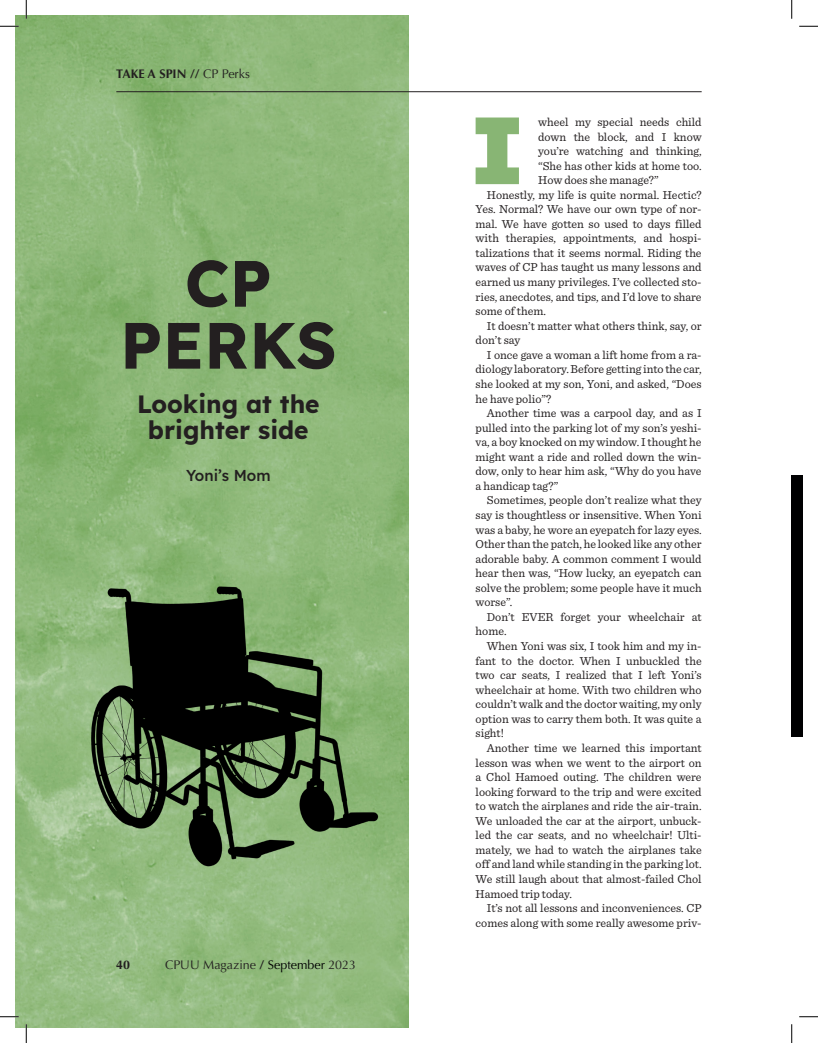
<style>
.page{position:relative;width:818px;height:1043px;background:#fff}
.page>*{position:absolute;margin:0;border:0;box-sizing:border-box;transform-origin:0 0}
.t1{font:900 95.12px "Lexend Deca";color:#88b574}
.t2{font:700 65.25px "Lexend Deca";color:#231f20}
.t3{font:700 24.88px "Lexend Deca";color:#231f20}
.t4{font:500 15.38px "Lexend Deca";color:#231f20}
.t5{font:12.5px "Optima";color:#231f20}
.t6{font:700 12.5px "Optima";color:#231f20}
.t7{font:12.12px/14.5px "Sentinel";color:#231f20;text-align:justify}
.s1{font-weight:400}
.s2{font-weight:700}
.s3{color:#000001}
</style>
<div class="page">
<img style="left:15px;top:15px;width:394px;height:1013px">
<hr style="left:116px;top:91px;width:585px;height:1px;background:#231f20">
<div style="left:791px;top:475px;width:11px;height:261px;background:#000001"></div>
<img style="left:75px;top:559px;width:307px;height:315px">
<svg style="left:0;top:26px;width:19px;height:1px"></svg>
<svg style="left:799px;top:26px;width:19px;height:1px"></svg>
<svg style="left:0;top:1016px;width:19px;height:1px"></svg>
<svg style="left:799px;top:1016px;width:19px;height:1px"></svg>
<svg style="left:26px;top:0;width:1px;height:19px"></svg>
<svg style="left:26px;top:1024px;width:1px;height:18px"></svg>
<svg style="left:791px;top:0;width:1px;height:19px"></svg>
<svg style="left:791px;top:1024px;width:1px;height:18px"></svg>
<p class="t6" style="left:116px;top:67px;width:135px">TAKE A SPIN // <span class="s1">CP Perks</span></p>
<p class="t2" style="left:185px;top:232px;width:89px">CP</p>
<p class="t2" style="left:120px;top:293px;width:218px">PERKS</p>
<p class="t3" style="left:137px;top:385px;width:184px">Looking at the</p>
<p class="t3" style="left:148px;top:411px;width:162px">brighter side</p>
<p class="t4" style="left:186px;top:463px;width:86px">Yoni’s Mom</p>
<p class="t6" style="left:116px;top:957px;width:15px">40</p>
<p class="t5" style="left:165px;top:957px;width:193px">CPUU Magazine <span class="s2">/</span> <span class="s3">September</span> 2023</p>
<p class="t1" style="left:468px;top:70px;width:59px">I</p>
<p class="t7" style="left:538px;top:114px;width:165px">wheel my special needs child down the block, and I know you’re watching and thinking, “She has other kids at home too.<br>How does she manage?”</p>
<p class="t7" style="left:475px;top:187px;width:227px;text-indent:11px">Honestly, my life is quite normal. Hectic?<br>Yes. Normal? We have our own type of nor&shy;mal. We have gotten so used to days filled with therapies, appointments, and hospi&shy;talizations that it seems normal. Riding the waves of CP has taught us many lessons and earned us many privileges. I’ve collected sto&shy;ries, anecdotes, and tips, and I’d love to share some of them.</p>
<p class="t7" style="left:475px;top:318px;width:227px;text-indent:11px">It doesn’t matter what others think, say, or don’t say</p>
<p class="t7" style="left:475px;top:347px;width:227px;text-indent:11px">I once gave a woman a lift home from a ra&shy;diology laboratory. Before getting into the car, she looked at my son, Yoni, and asked, “Does he have polio”?</p>
<p class="t7" style="left:475px;top:405px;width:227px;text-indent:11px">Another time was a carpool day, and as I pulled into the parking lot of my son’s yeshi&shy;va, a boy knocked on my window. I thought he might want a ride and rolled down the win&shy;dow, only to hear him ask, “Why do you have a handicap tag?”</p>
<p class="t7" style="left:475px;top:492px;width:227px;text-indent:11px">Sometimes, people don’t realize what they say is thoughtless or insensitive. When Yoni was a baby, he wore an eyepatch for lazy eyes.<br>Other than the patch, he looked like any other adorable baby. A common comment I would hear then was, “How lucky, an eyepatch can solve the problem; some people have it much worse”.</p>
<p class="t7" style="left:475px;top:609px;width:227px;text-indent:11px">Don’t EVER forget your wheelchair at home.</p>
<p class="t7" style="left:475px;top:638px;width:227px;text-indent:11px">When Yoni was six, I took him and my in&shy;fant to the doctor. When I unbuckled the two car seats, I realized that I left Yoni’s wheelchair at home. With two children who couldn’t walk and the doctor waiting, my only option was to carry them both. It was quite a sight!</p>
<p class="t7" style="left:475px;top:740px;width:227px;text-indent:11px">Another time we learned this important lesson was when we went to the airport on a Chol Hamoed outing. The children were looking forward to the trip and were excited to watch the airplanes and ride the air-train.<br>We unloaded the car at the airport, unbuck&shy;led the car seats, and no wheelchair! Ulti&shy;mately, we had to watch the airplanes take off and land while standing in the parking lot.<br>We still laugh about that almost-failed Chol Hamoed trip today.</p>
<p class="t7" style="left:475px;top:900px;width:227px;text-align:right">It’s not all lessons and inconveniences. CP comes along with some really awesome priv-</p>
</div>
